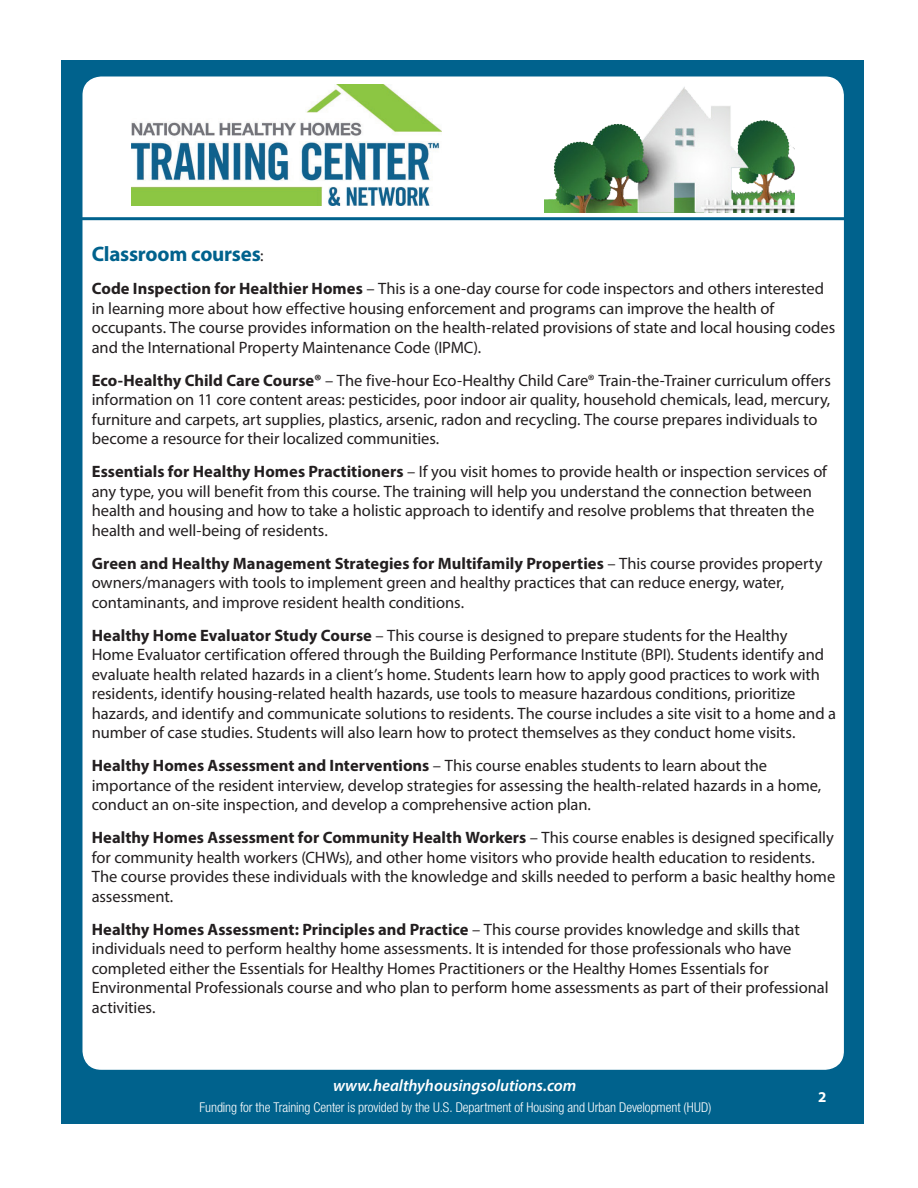
<style>
.page{position:relative;width:918px;height:1188px;background:#fff}
.page>*{position:absolute;margin:0;border:0;box-sizing:border-box;transform-origin:0 0}
.body_copy_spacing{font:700 21px "Myriad Pro";letter-spacing:-.01em;color:#00628d}
.body_copy_spacing-2{font:16.5px/19.5px "Myriad Pro";letter-spacing:-.005em;color:#231f20}
.t1{font:italic 600 16.5px "Myriad Pro";color:#fff}
.t2{font:700 15px "Myriad Pro";color:#fff}
.t3{font:300 condensed 13.5px "Helvetica Neue LT Std";letter-spacing:-.005em;color:#fff}
.s1{font-weight:400;font-size:16.5px;color:#231f20}
.s2{font-weight:700}
</style>
<div class="page">
<div style="left:62px;top:60px;width:802px;height:1064px;background:#00628d"></div>
<div style="left:83px;top:77px;width:760px;height:992px;background:#fff;border-radius:18px"></div>
<hr style="left:81px;top:217px;width:783px;height:3px;background:#00628d">
<img style="left:131px;top:85px;width:311px;height:121px">
<img style="left:544px;top:87px;width:251px;height:125px">
<p class="body_copy_spacing" style="left:92px;top:240px;width:173px">Classroom courses<span class="s1">:</span></p>
<p class="body_copy_spacing-2" style="left:92px;top:279px;width:745px"><span class="s2">Code Inspection for Healthier Homes</span> – This is a one-day course for code inspectors and others interested in learning more about how effective housing enforcement and programs can improve the health of occupants. The course provides information on the health-related provisions of state and local housing codes and the International Property Maintenance Code (IPMC).</p>
<p class="body_copy_spacing-2" style="left:92px;top:370px;width:741px"><span class="s2">Eco-Healthy Child Care Course®</span> – The five‐hour Eco‐Healthy Child Care® Train-the-Trainer curriculum offers information on 11 core content areas: pesticides, poor indoor air quality, household chemicals, lead, mercury, furniture and carpets, art supplies, plastics, arsenic, radon and recycling. The course prepares individuals to become a resource for their localized communities.</p>
<p class="body_copy_spacing-2" style="left:92px;top:462px;width:737px"><span class="s2">Essentials for Healthy Homes Practitioners</span> – If you visit homes to provide health or inspection services of any type, you will benefit from this course. The training will help you understand the connection between health and housing and how to take a holistic approach to identify and resolve problems that threaten the health and well-being of residents.</p>
<p class="body_copy_spacing-2" style="left:92px;top:553px;width:732px"><span class="s2">Green and Healthy Management Strategies for Multifamily Properties</span> – This course provides property owners/managers with tools to implement green and healthy practices that can reduce energy, water, contaminants, and improve resident health conditions.</p>
<p class="body_copy_spacing-2" style="left:92px;top:625px;width:746px"><span class="s2">Healthy Home Evaluator Study Course</span> – This course is designed to prepare students for the Healthy<br>Home Evaluator certification offered through the Building Performance Institute (BPI). Students identify and evaluate health related hazards in a client’s home. Students learn how to apply good practices to work with residents, identify housing-related health hazards, use tools to measure hazardous conditions, prioritize hazards, and identify and communicate solutions to residents. The course includes a site visit to a home and a number of case studies. Students will also learn how to protect themselves as they conduct home visits.</p>
<p class="body_copy_spacing-2" style="left:92px;top:756px;width:731px"><span class="s2">Healthy Homes Assessment and Interventions</span> – This course enables students to learn about the importance of the resident interview, develop strategies for assessing the health-related hazards in a home, conduct an on-site inspection, and develop a comprehensive action plan.</p>
<p class="body_copy_spacing-2" style="left:92px;top:828px;width:745px"><span class="s2">Healthy Homes Assessment for Community Health Workers</span> – This course enables is designed specifically for community health workers (CHWs), and other home visitors who provide health education to residents.<br>The course provides these individuals with the knowledge and skills needed to perform a basic healthy home assessment.</p>
<p class="body_copy_spacing-2" style="left:92px;top:919px;width:738px"><span class="s2">Healthy Homes Assessment: Principles and Practice</span> – This course provides knowledge and skills that individuals need to perform healthy home assessments. It is intended for those professionals who have completed either the Essentials for Healthy Homes Practitioners or the Healthy Homes Essentials for Environmental Professionals course and who plan to perform home assessments as part of their professional activities.</p>
<p class="t1" style="left:333px;top:1075px;width:245px">www.healthyhousingsolutions.com</p>
<p class="t3" style="left:200px;top:1099px;width:513px">Funding for the Training Center is provided by the U.S. Department of Housing and Urban Development (HUD)</p>
<p class="t2" style="left:818px;top:1087px;width:10px">2</p>
</div>
